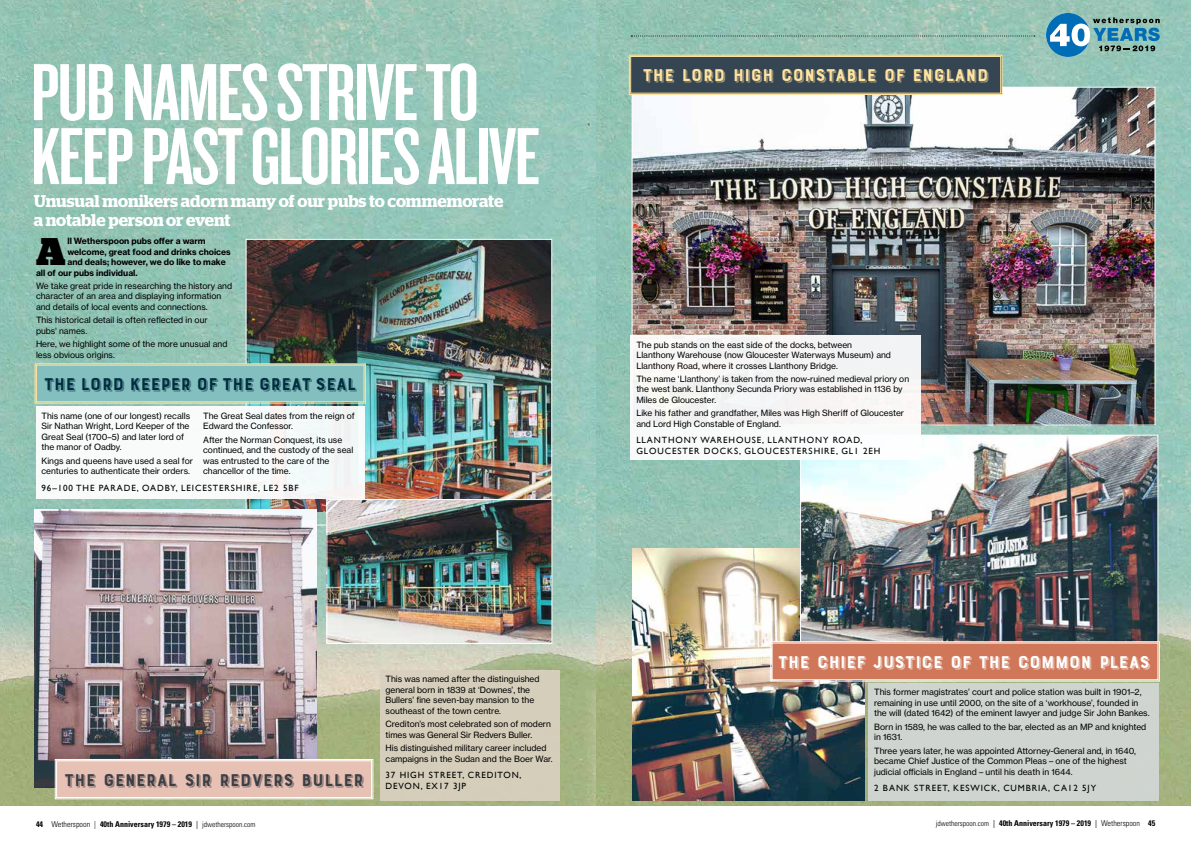
<style>
.page{position:relative;width:1191px;height:842px;background:#fff}
.page>*{position:absolute;margin:0;border:0;box-sizing:border-box;transform-origin:0 0}
.t1{font:84px/64px "Knockout HTF47 Bantamweight";letter-spacing:-.02em;color:#fff;scale:1.16 1}
.t2{font:900 38.5px "Stag";color:#000}
.t3{font:18px "Bourton Drop Stripes B";letter-spacing:.03em;color:#fff}
.t4{font:18px "Bourton Drop Stripes B";letter-spacing:.03em;color:#ffe39f}
.t5{font:18px "Bourton Drop Stripes B";letter-spacing:.03em;color:#012e40}
.t6{font:18px "Bourton Drop Stripes B";letter-spacing:.03em;color:#3e3f45}
.t7{font:600 17px/19px "Stag";letter-spacing:-.005em;color:#fff}
.t8{font:9px/11px "Gill Sans";letter-spacing:.1em;color:#000}
.t9{font:8.5px/10.5px "N Haas Grotesk TX Pro 55 Rg";color:#000}
.t10{font:8.5px "N Haas Grotesk TX Pro 75 Bd";color:#000}
.t11{font:700 condensed 8px "Univers LT Std";color:#000}
.s1{font-weight:300}
.s2{font-weight:400}
.s3{font-weight:300;font-size:7.5px}
</style>
<div class="page">
<img style="left:0;top:0;width:1191px;height:806px">
<svg style="left:631px;top:36px;width:404px;height:1px"></svg>
<svg style="left:1046px;top:13px;width:113px;height:44px;background:#6ca5b3"></svg>
<div style="left:35px;top:28px;width:97px;height:16px;background:#92c2b2"></div>
<svg style="left:50px;top:30px;width:509px;height:13px"></svg>
<img style="left:633px;top:548px;width:231px;height:253px">
<img style="left:802px;top:437px;width:354px;height:204px">
<img style="left:248px;top:241px;width:302px;height:270px">
<img style="left:34px;top:510px;width:283px;height:277px">
<img style="left:633px;top:89px;width:520px;height:335px">
<svg style="left:35px;top:363px;width:331px;height:40px;background:#8ac0bc"></svg>
<div style="left:36px;top:365px;width:328px;height:37px;border:1px solid #ffe39f"></div>
<div style="left:55px;top:759px;width:318px;height:40px;background:#e7c1b4"></div>
<div style="left:56px;top:760px;width:316px;height:38px;border:1px solid #fff"></div>
<div style="left:629px;top:55px;width:373px;height:40px;background:#354552"></div>
<div style="left:630px;top:56px;width:371px;height:38px;border:1px solid #ffe39f"></div>
<div style="left:36px;top:406px;width:328px;height:93px;background:#f7fbfa"></div>
<div style="left:380px;top:670px;width:179px;height:131px;background:#d9d0bf"></div>
<img style="left:328px;top:501px;width:222px;height:141px">
<div style="left:326px;top:499px;width:226px;height:145px;border:1px solid #fff"></div>
<div style="left:770px;top:641px;width:389px;height:40px;background:#d07759"></div>
<div style="left:771px;top:642px;width:387px;height:38px;border:1px solid #fff"></div>
<div style="left:630px;top:335px;width:291px;height:125px;background:#f7f6f6"></div>
<div style="left:868px;top:683px;width:290px;height:118px;background:#d2d7d5"></div>
<h1 class="t1" style="left:31px;top:62px;width:440px">PUB NAMES STRIVE TO<br>KEEP PAST GLORIES ALIVE</h1>
<h3 class="t7" style="left:34px;top:191px;width:471px">Unusual monikers adorn many of our pubs to commemorate a notable person or event</h3>
<h2 class="t2" style="left:36px;top:229px;width:31px">A</h2>
<p class="t10" style="left:67px;top:236px;width:140px">ll Wetherspoon pubs offer a warm</p>
<p class="t10" style="left:67px;top:246px;width:165px">welcome, great food and drinks choices</p>
<p class="t10" style="left:67px;top:257px;width:160px">and deals; however, we do like to make</p>
<p class="t10" style="left:36px;top:267px;width:103px">all of our pubs individual.</p>
<p class="t9" style="left:36px;top:281px;width:198px">We take great pride in researching the history and character of an area and displaying information and details of local events and connections.</p>
<p class="t9" style="left:36px;top:315px;width:173px">This historical detail is often reflected in our pubs’ names.</p>
<p class="t9" style="left:36px;top:339px;width:193px">Here, we highlight some of the more unusual and less obvious origins.</p>
<h3 class="t5" style="left:44px;top:373px;width:313px">THE LORD KEEPER OF THE GREAT SEAL</h3>
<p class="t9" style="left:42px;top:410px;width:150px">This name (one of our longest) recalls<br>Sir Nathan Wright, Lord Keeper of the<br>Great Seal (1700–5) and later lord of the manor of Oadby.</p>
<p class="t9" style="left:42px;top:455px;width:153px">Kings and queens have used a seal for centuries to authenticate their orders.</p>
<p class="t9" style="left:203px;top:410px;width:153px">The Great Seal dates from the reign of<br>Edward the Confessor.</p>
<p class="t9" style="left:203px;top:434px;width:152px">After the Norman Conquest, its use continued, and the custody of the seal was entrusted to the care of the chancellor of the time.</p>
<p class="t8" style="left:42px;top:482px;width:259px">96–100 THE PARADE, OADBY, LEICESTERSHIRE, LE2 5BF</p>
<h3 class="t6" style="left:65px;top:768px;width:301px">THE GENERAL SIR REDVERS BULLER</h3>
<p class="t9" style="left:385px;top:674px;width:156px">This was named after the distinguished general born in 1839 at ‘Downes’, the Bullers’ fine seven-bay mansion to the southeast of the town centre.</p>
<p class="t9" style="left:385px;top:719px;width:167px">Crediton’s most celebrated son of modern times was General Sir Redvers Buller.</p>
<p class="t9" style="left:385px;top:743px;width:169px">His distinguished military career included campaigns in the Sudan and the Boer War.</p>
<p class="t8" style="left:385px;top:769px;width:138px">37 HIGH STREET, CREDITON,<br>DEVON, EX17 3JP</p>
<h3 class="t4" style="left:643px;top:64px;width:347px">THE LORD HIGH CONSTABLE OF ENGLAND</h3>
<p class="t9" style="left:636px;top:339px;width:256px">The pub stands on the east side of the docks, between<br>Llanthony Warehouse (now Gloucester Waterways Museum) and<br>Llanthony Road, where it crosses Llanthony Bridge.</p>
<p class="t9" style="left:636px;top:373px;width:274px">The name ‘Llanthony’ is taken from the now-ruined medieval priory on the west bank. Llanthony Secunda Priory was established in 1136 by<br>Miles de Gloucester.</p>
<p class="t9" style="left:636px;top:408px;width:269px">Like his father and grandfather, Miles was High Sheriff of Gloucester and Lord High Constable of England.</p>
<p class="t8" style="left:636px;top:435px;width:246px">LLANTHONY WAREHOUSE, LLANTHONY ROAD,<br>GLOUCESTER DOCKS, GLOUCESTERSHIRE, GL1 2EH</p>
<h3 class="t3" style="left:778px;top:651px;width:373px">THE CHIEF JUSTICE OF THE COMMON PLEAS</h3>
<p class="t9" style="left:874px;top:687px;width:277px">This former magistrates’ court and police station was built in 1901–2, remaining in use until 2000, on the site of a ‘workhouse’, founded in the will (dated 1642) of the eminent lawyer and judge Sir John Bankes.</p>
<p class="t9" style="left:874px;top:721px;width:274px">Born in 1589, he was called to the bar, elected as an MP and knighted in 1631.</p>
<p class="t9" style="left:874px;top:745px;width:263px">Three years later, he was appointed Attorney-General and, in 1640, became Chief Justice of the Common Pleas – one of the highest judicial officials in England – until his death in 1644.</p>
<p class="t8" style="left:874px;top:783px;width:223px">2 BANK STREET, KESWICK, CUMBRIA, CA12 5JY</p>
<p class="t11" style="left:36px;top:819px;width:221px">44 <span class="s1">Wetherspoon |</span> 40th Anniversary 1979 – 2019 <span class="s2">|</span> <span class="s3">jdwetherspoon.com</span></p>
<p class="t11" style="left:935px;top:819px;width:221px"><span class="s3">jdwetherspoon.com</span> <span class="s2">|</span> 40th Anniversary 1979 – 2019 <span class="s2">|</span> <span class="s1">Wetherspoon</span> 45</p>
</div>
